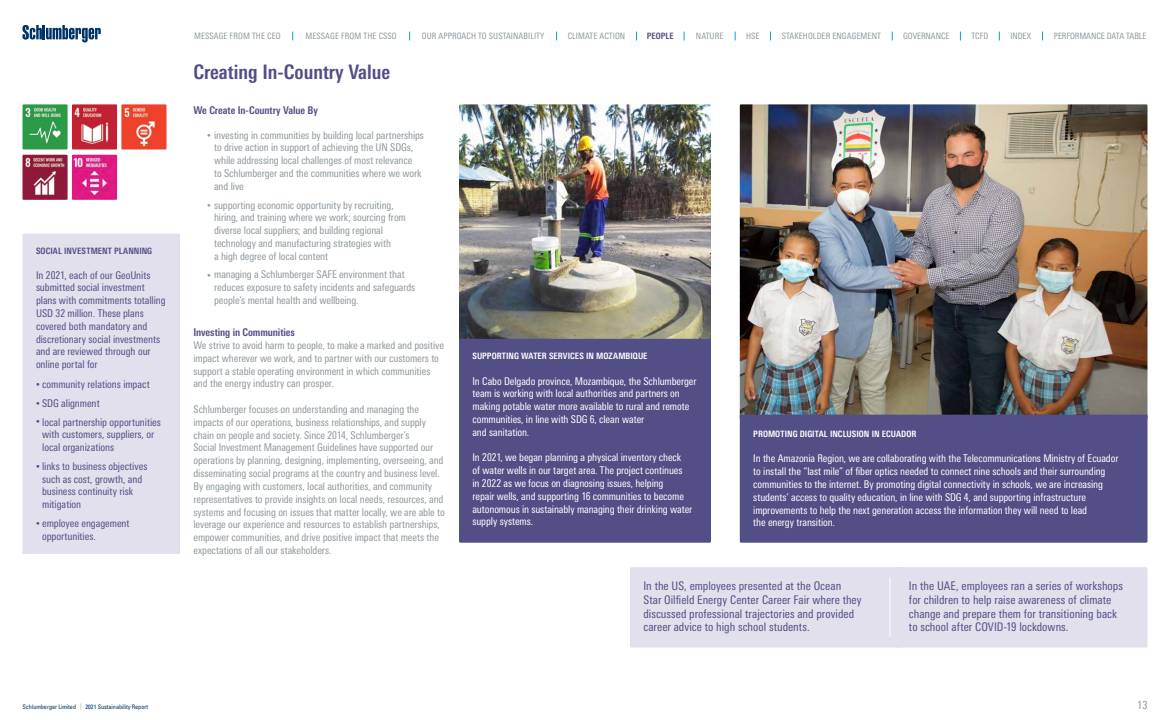
<style>
.page{position:relative;width:1170px;height:720px;background:#fff}
.page>*{position:absolute;margin:0;border:0;box-sizing:border-box;transform-origin:0 0}
.t1{font:700 condensed 20px "Univers Next Pro";color:#524e86}
.t2{font:condensed 11.88px/13.8px "Univers Next Pro";color:#524e86}
.t3{font:condensed 11.25px "Univers Next Pro";color:#8e979d}
.t4{font:condensed 10.62px/12.8px "Univers Next Pro";letter-spacing:-.01em;color:#8e979d}
.t5{font:condensed 10.62px/12.8px "Univers Next Pro";letter-spacing:-.01em;color:#fff}
.t6{font:condensed 10.62px/12.8px "Univers Next Pro";letter-spacing:-.005em;color:#524e86}
.t7{font:700 condensed 10.62px "Univers Next Pro";letter-spacing:-.01em;color:#524e86}
.t8{font:condensed 8.75px "Univers Next Pro";letter-spacing:.01em;color:#8e979d}
.t9{font:700 condensed 8.75px "Univers Next Pro";letter-spacing:.005em;color:#fff}
.t10{font:700 condensed 8.75px "Univers Next Pro";letter-spacing:.01em;color:#524e86}
.t11{font:condensed 8.75px "Univers Next Pro";letter-spacing:-.01em;color:#8e979d}
.t12{font:condensed 6.25px "Univers";letter-spacing:-.01em;color:#036}
.s1{font-size:7.5px}
.s2{color:#8e979d}
</style>
<div class="page">
<img style="left:22px;top:104px;width:46px;height:45px">
<img style="left:72px;top:104px;width:45px;height:45px">
<img style="left:121px;top:104px;width:45px;height:45px">
<div style="left:22px;top:234px;width:158px;height:320px;background:#e1e0ec"></div>
<img style="left:740px;top:104px;width:408px;height:311px">
<img style="left:459px;top:104px;width:252px;height:235px">
<img style="left:22px;top:155px;width:46px;height:45px">
<img style="left:72px;top:155px;width:45px;height:45px">
<div style="left:740px;top:415px;width:408px;height:128px;background:#524e86"></div>
<div style="left:459px;top:339px;width:252px;height:204px;background:#524e86"></div>
<div style="left:895px;top:567px;width:252px;height:81px;background:#e1e0ec"></div>
<div style="left:630px;top:567px;width:272px;height:81px;background:#e1e0ec"></div>
<hr style="left:890px;top:578px;width:1px;height:59px;background:#fff">
<svg style="left:22px;top:25px;width:79px;height:17px"></svg>
<p class="t10" style="left:36px;top:246px;width:118px">SOCIAL INVESTMENT PLANNING</p>
<p class="t6" style="left:36px;top:268px;width:131px">In 2021, each of our GeoUnits submitted social investment plans with commitments totalling<br>USD 32 million. These plans covered both mandatory and discretionary social investments and are reviewed through our online portal for</p>
<p class="t6" style="left:36px;top:378px;width:115px"><span class="s1">•</span> community relations impact</p>
<p class="t6" style="left:36px;top:397px;width:65px"><span class="s1">•</span> SDG alignment</p>
<p class="t6" style="left:42px;top:415px;width:120px;text-indent:-6px"><span class="s1">•</span> local partnership opportunities with customers, suppliers, or local organizations</p>
<p class="t6" style="left:42px;top:460px;width:107px;text-indent:-6px"><span class="s1">•</span> links to business objectives such as cost, growth, and business continuity risk mitigation</p>
<p class="t6" style="left:42px;top:517px;width:89px;text-indent:-6px"><span class="s1">•</span> employee engagement opportunities.</p>
<p class="t8" style="left:194px;top:31px;width:88px">MESSAGE FROM THE CEO</p>
<p class="t8" style="left:306px;top:31px;width:93px">MESSAGE FROM THE CSSO</p>
<p class="t8" style="left:422px;top:31px;width:124px">OUR APPROACH TO SUSTAINABILITY</p>
<p class="t8" style="left:568px;top:31px;width:59px">CLIMATE ACTION</p>
<p class="t10" style="left:647px;top:31px;width:29px">PEOPLE</p>
<p class="t8" style="left:696px;top:31px;width:29px">NATURE</p>
<p class="t8" style="left:746px;top:31px;width:15px">HSE</p>
<p class="t8" style="left:782px;top:31px;width:101px">STAKEHOLDER ENGAGEMENT</p>
<p class="t8" style="left:903px;top:31px;width:48px">GOVERNANCE</p>
<p class="t8" style="left:971px;top:31px;width:18px">TCFD</p>
<p class="t8" style="left:1011px;top:31px;width:22px">INDEX</p>
<p class="t11" style="left:1054px;top:31px;width:94px">PERFORMANCE DATA TABLE</p>
<h1 class="t1" style="left:194px;top:60px;width:198px">Creating In-Country Value</h1>
<p class="t7" style="left:194px;top:104px;width:126px">We Create In-Country Value By</p>
<p class="t4" style="left:214px;top:128px;width:211px;text-indent:-7px"><span class="s1">•</span> investing in communities by building local partnerships to drive action in support of achieving the UN SDGs, while addressing local challenges of most relevance<br>to Schlumberger and the communities where we work and live</p>
<p class="t4" style="left:214px;top:198px;width:193px;text-indent:-7px"><span class="s1">•</span> supporting economic opportunity by recruiting, hiring, and training where we work; sourcing from diverse local suppliers; and building regional technology and manufacturing strategies with<br>a high degree of local content</p>
<p class="t4" style="left:214px;top:268px;width:203px;text-indent:-7px"><span class="s1">•</span> managing a Schlumberger SAFE environment that reduces exposure to safety incidents and safeguards people’s mental health and wellbeing.</p>
<p class="t7" style="left:193px;top:326px;width:103px">Investing in Communities</p>
<p class="t4" style="left:193px;top:339px;width:252px">We strive to avoid harm to people, to make a marked and positive impact wherever we work, and to partner with our customers to support a stable operating environment in which communities and the energy industry can prosper.</p>
<p class="t4" style="left:193px;top:403px;width:253px">Schlumberger focuses on understanding and managing the impacts of our operations, business relationships, and supply chain on people and society. Since 2014, Schlumberger’s<br>Social Investment Management Guidelines have supported our operations by planning, designing, implementing, overseeing, and disseminating social programs at the country and business level.<br>By engaging with customers, local authorities, and community representatives to provide insights on local needs, resources, and systems and focusing on issues that matter locally, we are able to leverage our experience and resources to establish partnerships, empower communities, and drive positive impact that meets the expectations of all our stakeholders.</p>
<p class="t9" style="left:472px;top:351px;width:177px">SUPPORTING WATER SERVICES IN MOZAMBIQUE</p>
<p class="t5" style="left:472px;top:374px;width:226px">In Cabo Delgado province, Mozambique, the Schlumberger team is working with local authorities and partners on making potable water more available to rural and remote communities, in line with SDG 6, clean water<br>and sanitation.</p>
<p class="t5" style="left:472px;top:451px;width:221px">In 2021, we began planning a physical inventory check<br>of water wells in our target area. The project continues in 2022 as we focus on diagnosing issues, helping<br>repair wells, and supporting 16 communities to become autonomous in sustainably managing their drinking water supply systems.</p>
<p class="t9" style="left:753px;top:428px;width:165px">PROMOTING DIGITAL INCLUSION IN ECUADOR</p>
<p class="t5" style="left:753px;top:452px;width:367px">In the Amazonia Region, we are collaborating with the Telecommunications Ministry of Ecuador to install the “last mile” of fiber optics needed to connect nine schools and their surrounding communities to the internet. By promoting digital connectivity in schools, we are increasing students’ access to quality education, in line with SDG 4, and supporting infrastructure improvements to help the next generation access the information they will need to lead<br>the energy transition.</p>
<p class="t2" style="left:643px;top:579px;width:220px">In the US, employees presented at the Ocean Star Oilfield Energy Center Career Fair where they discussed professional trajectories and provided career advice to high school students.</p>
<p class="t2" style="left:909px;top:579px;width:215px">In the UAE, employees ran a series of workshops for children to help raise awareness of climate change and prepare them for transitioning back to school after COVID-19 lockdowns.</p>
<p class="t12" style="left:22px;top:702px;width:127px">Schlumberger Limited <span class="s2">|</span> 2021 Sustainability Report</p>
<p class="t3" style="left:1137px;top:698px;width:12px">13</p>
</div>
